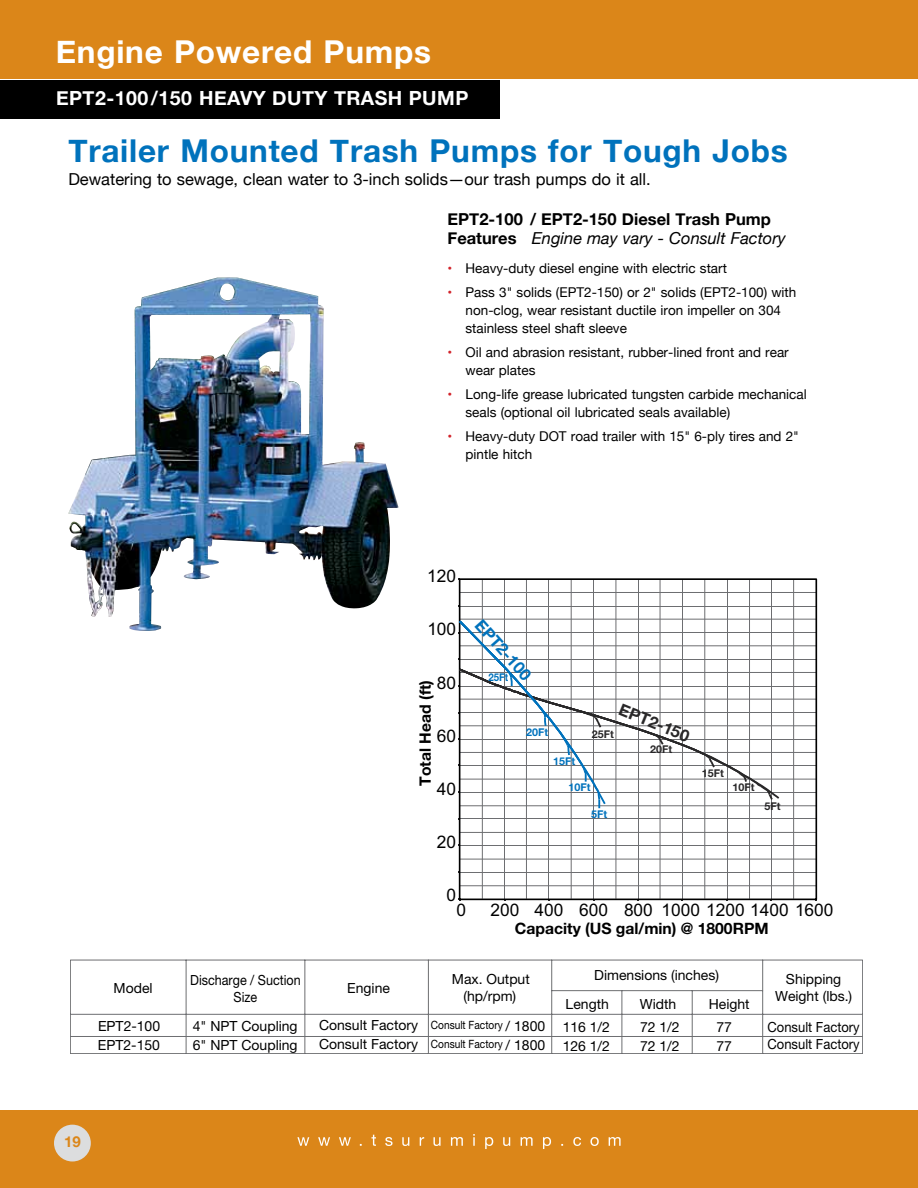
<style>
.page{position:relative;width:918px;height:1188px;background:#fff}
.page>*{position:absolute;margin:0;border:0;box-sizing:border-box;transform-origin:0 0}
.t1{font:700 31.5px "Helvetica Neue";letter-spacing:.025em;color:#0072bc}
.t2{font:700 31.5px "Helvetica Neue";letter-spacing:.025em;color:#fff}
.t3{font:700 19.5px "Helvetica Neue";letter-spacing:.025em;color:#fff}
.t4{font:17.25px "Arial";color:#000}
.t5{font:700 16.5px/18.9px "Helvetica Neue";color:#000}
.t6{font:16.5px "Helvetica Neue";color:#000}
.t7{font:700 16.5px "Helvetica Neue";color:#292829}
.t8{font:700 16.5px "Helvetica Neue";color:#0072bc}
.t9{font:700 15.6px "Helvetica Neue";color:#000}
.t10{font:700 15px "Helvetica Neue";color:#db8619}
.t11{font:13.95px/19px "Helvetica Neue";color:#000}
.t12{font:13.95px "Helvetica Neue";color:#000;scale:.93 1}
.t13{font:13.95px/16.8px "Helvetica Neue";color:#000;text-align:center;scale:.9 1}
.t14{font:13.5px/18px "Helvetica Neue";color:#000}
.t15{font:11.4px/19px "Helvetica Neue";color:#000;scale:.89 1}
.t16{font:700 10.65px "Helvetica Neue";color:#292829}
.t17{font:700 10.65px "Helvetica Neue";color:#0072bc}
.t18{font:700 10.65px "Helvetica Neue";color:#0072bc;scale:.9 1}
.s1{font-weight:400;font-style:italic}
.s2{color:#d2232a}
.s3{font-size:13.95px}
</style>
<div class="page">
<div style="left:0;top:0;width:918px;height:80px;background:#db8619"></div>
<div style="left:0;top:1110px;width:918px;height:78px;background:#db8619"></div>
<div style="left:54px;top:1125px;width:37px;height:36px;background:#dcddde;border-radius:50%"></div>
<svg style="left:297px;top:1134px;width:324px;height:15px"></svg>
<div style="left:0;top:80px;width:500px;height:39px;background:#000"></div>
<hr style="left:460px;top:886px;width:356px;height:1px;background:#6d6e71">
<hr style="left:460px;top:859px;width:356px;height:1px;background:#6d6e71">
<hr style="left:460px;top:832px;width:356px;height:1px;background:#6d6e71">
<hr style="left:460px;top:806px;width:356px;height:1px;background:#6d6e71">
<hr style="left:460px;top:779px;width:356px;height:1px;background:#6d6e71">
<hr style="left:460px;top:752px;width:356px;height:1px;background:#6d6e71">
<hr style="left:460px;top:726px;width:356px;height:1px;background:#6d6e71">
<hr style="left:460px;top:699px;width:356px;height:1px;background:#6d6e71">
<hr style="left:460px;top:672px;width:356px;height:1px;background:#6d6e71">
<hr style="left:460px;top:646px;width:356px;height:1px;background:#6d6e71">
<hr style="left:460px;top:619px;width:356px;height:1px;background:#6d6e71">
<hr style="left:460px;top:592px;width:356px;height:1px;background:#6d6e71">
<hr style="left:460px;top:872px;width:356px;height:1px;background:#6d6e71">
<hr style="left:460px;top:845px;width:356px;height:1px;background:#6d6e71">
<hr style="left:460px;top:818px;width:356px;height:1px;background:#6d6e71">
<hr style="left:460px;top:792px;width:356px;height:1px;background:#6d6e71">
<hr style="left:460px;top:765px;width:356px;height:1px;background:#6d6e71">
<hr style="left:460px;top:739px;width:356px;height:1px;background:#6d6e71">
<hr style="left:460px;top:712px;width:356px;height:1px;background:#6d6e71">
<hr style="left:460px;top:686px;width:356px;height:1px;background:#6d6e71">
<hr style="left:460px;top:659px;width:356px;height:1px;background:#6d6e71">
<hr style="left:460px;top:632px;width:356px;height:1px;background:#6d6e71">
<hr style="left:460px;top:606px;width:356px;height:1px;background:#6d6e71">
<hr style="left:482px;top:579px;width:1px;height:320px;background:#6d6e71">
<hr style="left:526px;top:579px;width:1px;height:320px;background:#6d6e71">
<hr style="left:571px;top:579px;width:1px;height:320px;background:#6d6e71">
<hr style="left:616px;top:579px;width:1px;height:320px;background:#6d6e71">
<hr style="left:660px;top:579px;width:1px;height:320px;background:#6d6e71">
<hr style="left:705px;top:579px;width:1px;height:320px;background:#6d6e71">
<hr style="left:749px;top:579px;width:1px;height:320px;background:#6d6e71">
<hr style="left:793px;top:579px;width:1px;height:320px;background:#6d6e71">
<hr style="left:504px;top:579px;width:1px;height:320px;background:#6d6e71">
<hr style="left:549px;top:579px;width:1px;height:320px;background:#6d6e71">
<hr style="left:593px;top:579px;width:1px;height:320px;background:#6d6e71">
<hr style="left:638px;top:579px;width:1px;height:320px;background:#6d6e71">
<hr style="left:682px;top:579px;width:1px;height:320px;background:#6d6e71">
<hr style="left:727px;top:579px;width:1px;height:320px;background:#6d6e71">
<hr style="left:771px;top:579px;width:1px;height:320px;background:#6d6e71">
<div style="left:459px;top:578px;width:358px;height:322px;border:2px solid #000"></div>
<svg style="left:458px;top:621px;width:321px;height:187px"></svg>
<img style="left:68px;top:278px;width:308px;height:353px">
<svg style="left:70px;top:960px;width:793px;height:94px"></svg>
<h1 class="t2" style="left:56px;top:27px;width:377px">Engine Powered Pumps</h1>
<h2 class="t3" style="left:56px;top:82px;width:414px">EPT2-100/150 HEAVY DUTY TRASH PUMP</h2>
<h1 class="t1" style="left:68px;top:126px;width:721px">Trailer Mounted Trash Pumps for Tough Jobs</h1>
<p class="t6" style="left:68px;top:168px;width:584px">Dewatering to sewage, clean water to 3-inch solids—our trash pumps do it all.</p>
<p class="t5" style="left:448px;top:210px;width:340px">EPT2-100 / EPT2-150 Diesel Trash Pump<br>Features <span class="s1">Engine may vary - Consult Factory</span></p>
<p class="t14" style="left:448px;top:260px;width:281px"><span class="s2">•</span> Heavy-duty diesel engine with electric start</p>
<p class="t14" style="left:466px;top:284px;width:332px;text-indent:-18px"><span class="s2">•</span> Pass 3" solids (EPT2-150) or 2" solids (EPT2-100) with non-clog, wear resistant ductile iron impeller on 304 stainless steel shaft sleeve</p>
<p class="t14" style="left:466px;top:344px;width:325px;text-indent:-18px"><span class="s2">•</span> Oil and abrasion resistant, rubber-lined front and rear wear plates</p>
<p class="t14" style="left:466px;top:386px;width:343px;text-indent:-18px"><span class="s2">•</span> Long-life grease lubricated tungsten carbide mechanical seals (optional oil lubricated seals available)</p>
<p class="t14" style="left:466px;top:428px;width:335px;text-indent:-18px"><span class="s2">•</span> Heavy-duty DOT road trailer with 15" 6-ply tires and 2" pintle hitch</p>
<p class="t4" style="left:427px;top:565px;width:30px">120</p>
<p class="t4" style="left:427px;top:618px;width:30px">100</p>
<p class="t4" style="left:437px;top:671px;width:21px">80</p>
<p class="t9" style="left:413px;top:786px;width:107px;rotate:-90deg">Total Head (ft)</p>
<p class="t4" style="left:437px;top:725px;width:21px">60</p>
<p class="t4" style="left:437px;top:777px;width:21px">40</p>
<p class="t4" style="left:437px;top:831px;width:21px">20</p>
<p class="t4" style="left:447px;top:884px;width:11px">0</p>
<p class="t8" style="left:488px;top:613px;width:77px;rotate:48deg">EPT2-100</p>
<p class="t18" style="left:489px;top:669px;width:24px">25Ft</p>
<p class="t17" style="left:526px;top:724px;width:24px">20Ft</p>
<p class="t7" style="left:625px;top:696px;width:76px;rotate:22deg">EPT2-150</p>
<p class="t16" style="left:592px;top:725px;width:24px">25Ft</p>
<p class="t16" style="left:650px;top:741px;width:24px">20Ft</p>
<p class="t17" style="left:553px;top:753px;width:24px">15Ft</p>
<p class="t17" style="left:569px;top:779px;width:24px">10Ft</p>
<p class="t17" style="left:591px;top:806px;width:18px">5Ft</p>
<p class="t16" style="left:702px;top:765px;width:24px">15Ft</p>
<p class="t16" style="left:732px;top:779px;width:24px">10Ft</p>
<p class="t16" style="left:765px;top:798px;width:18px">5Ft</p>
<p class="t4" style="left:457px;top:899px;width:11px">0</p>
<p class="t4" style="left:490px;top:899px;width:345px">200 400 600 800 1000 1200 1400 1600</p>
<p class="t9" style="left:515px;top:916px;width:255px">Capacity (US gal/min) @ 1800RPM</p>
<p class="t11" style="left:114px;top:979px;width:41px">Model</p>
<p class="t13" style="left:190px;top:973px;width:124px">Discharge / Suction<br>Size</p>
<p class="t11" style="left:347px;top:979px;width:44px">Engine</p>
<p class="t11" style="left:452px;top:971px;width:79px;line-height:17.2px;text-align:center">Max. Output (hp/rpm)</p>
<p class="t11" style="left:594px;top:966px;width:126px">Dimensions (inches)</p>
<p class="t11" style="left:775px;top:971px;width:79px;line-height:17.2px;text-align:center">Shipping<br>Weight (lbs.)</p>
<p class="t11" style="left:319px;top:1017px;width:101px">Consult Factory<br>Consult Factory</p>
<p class="t15" style="left:431px;top:1017px;width:130px">Consult Factory <span class="s3">/ 1800<br></span>Consult Factory <span class="s3">/ 1800</span></p>
<p class="t11" style="left:563px;top:1018px;width:49px">116 1/2</p>
<p class="t11" style="left:640px;top:1018px;width:41px">72 1/2</p>
<p class="t11" style="left:716px;top:1018px;width:17px">77</p>
<p class="t12" style="left:768px;top:1017px;width:101px">Consult Factory</p>
<p class="t11" style="left:566px;top:995px;width:45px">Length</p>
<p class="t11" style="left:640px;top:995px;width:38px">Width</p>
<p class="t11" style="left:709px;top:995px;width:42px">Height</p>
<p class="t11" style="left:193px;top:1017px;width:106px">4" NPT Coupling<br>6" NPT Coupling</p>
<p class="t11" style="left:98px;top:1017px;width:64px">EPT2-100<br>EPT2-150</p>
<p class="t11" style="left:563px;top:1037px;width:49px">126 1/2</p>
<p class="t11" style="left:640px;top:1037px;width:41px">72 1/2</p>
<p class="t11" style="left:716px;top:1037px;width:17px">77</p>
<p class="t12" style="left:768px;top:1034px;width:101px">Consult Factory</p>
<p class="t10" style="left:64px;top:1130px;width:18px">19</p>
</div>
